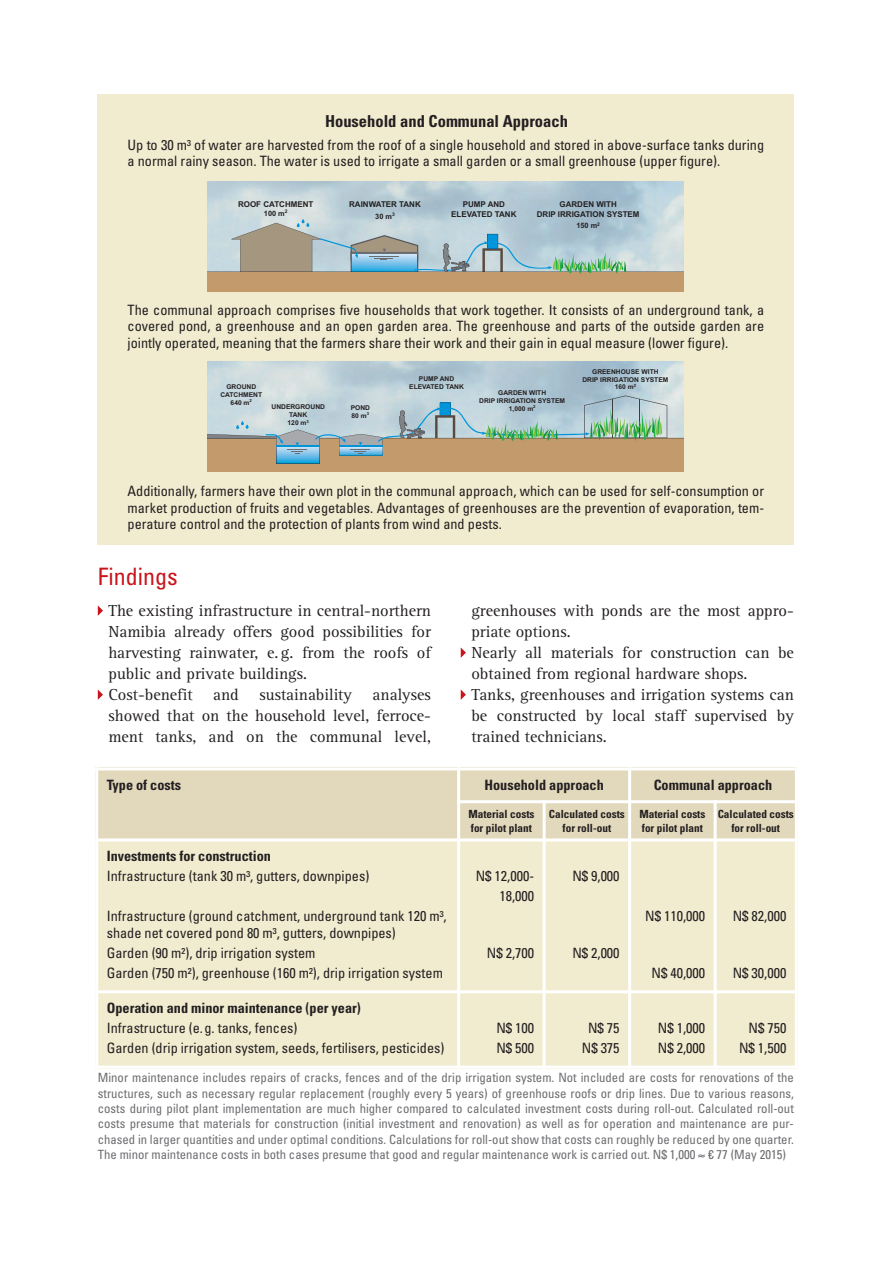
<style>
.page{position:relative;width:893px;height:1263px;background:#fff}
.page>*{position:absolute;margin:0;border:0;box-sizing:border-box;transform-origin:0 0}
.t1{font:condensed 24px "Univers";color:#ca141c}
.t2{font:16.5px/21px "Rotis Serif Pro";color:#231f20}
.t3{font:700 condensed 16.5px "Univers";color:#231f20}
.t4{font:condensed 14.25px/20.1px "Univers";color:#231f20}
.t5{font:700 condensed 14.25px "Univers";color:#231f20}
.t6{font:condensed 12.75px/15.3px "Univers";color:#6c6d70;text-align:justify}
.t7{font:700 condensed 11.25px/13.5px "Univers";color:#231f20}
.t8{font:700 7.95px/9.6px "Arial";color:#231f20;text-align:center}
.t9{font:700 7.35px "Arial";color:#231f20}
.t10{font:700 6.6px/7.9px "Arial";color:#231f20;text-align:center}
</style>
<div class="page">
<div style="left:98px;top:94px;width:696px;height:451px;background:#f1ecd0"></div>
<svg style="left:98px;top:605px;width:5px;height:11px"></svg>
<svg style="left:98px;top:689px;width:5px;height:11px"></svg>
<svg style="left:461px;top:648px;width:5px;height:10px"></svg>
<svg style="left:461px;top:690px;width:5px;height:10px"></svg>
<div style="left:95px;top:767px;width:364px;height:73px;background:#e2d8bc"></div>
<div style="left:460px;top:767px;width:170px;height:35px;background:#e2d8bc"></div>
<div style="left:630px;top:767px;width:166px;height:35px;background:#e2d8bc"></div>
<div style="left:459px;top:802px;width:85px;height:38px;background:#e2d8bc"></div>
<div style="left:544px;top:802px;width:86px;height:38px;background:#e2d8bc"></div>
<div style="left:630px;top:802px;width:85px;height:38px;background:#e2d8bc"></div>
<div style="left:715px;top:802px;width:83px;height:38px;background:#e2d8bc"></div>
<div style="left:95px;top:840px;width:364px;height:152px;background:#f1ecd0"></div>
<div style="left:459px;top:840px;width:85px;height:152px;background:#f1ecd0"></div>
<div style="left:544px;top:840px;width:86px;height:152px;background:#f1ecd0"></div>
<div style="left:630px;top:840px;width:85px;height:152px;background:#f1ecd0"></div>
<div style="left:715px;top:840px;width:83px;height:152px;background:#f1ecd0"></div>
<div style="left:95px;top:992px;width:364px;height:76px;background:#f1ecd0"></div>
<div style="left:459px;top:992px;width:85px;height:76px;background:#f1ecd0"></div>
<div style="left:544px;top:992px;width:86px;height:76px;background:#f1ecd0"></div>
<div style="left:630px;top:992px;width:85px;height:76px;background:#f1ecd0"></div>
<div style="left:715px;top:992px;width:83px;height:76px;background:#f1ecd0"></div>
<hr style="left:95px;top:767px;width:3px;height:301px;background:#fff">
<hr style="left:457px;top:767px;width:3px;height:301px;background:#fff">
<hr style="left:543px;top:800px;width:3px;height:268px;background:#fff">
<hr style="left:628px;top:767px;width:3px;height:301px;background:#fff">
<hr style="left:714px;top:800px;width:3px;height:268px;background:#fff">
<hr style="left:795px;top:767px;width:3px;height:301px;background:#fff">
<hr style="left:95px;top:767px;width:703px;height:3px;background:#fff">
<hr style="left:457px;top:800px;width:341px;height:3px;background:#fff">
<hr style="left:95px;top:838px;width:703px;height:3px;background:#fff">
<hr style="left:95px;top:990px;width:703px;height:3px;background:#fff">
<hr style="left:95px;top:1065px;width:703px;height:3px;background:#fff">
<img style="left:207px;top:181px;width:476px;height:38px">
<svg style="left:207px;top:219px;width:476px;height:73px"></svg>
<img style="left:207px;top:361px;width:476px;height:34px">
<svg style="left:207px;top:395px;width:476px;height:77px"></svg>
<p class="t3" style="left:325px;top:116px;width:244px">Household and Communal Approach</p>
<p class="t4" style="left:128px;top:137px;width:638px;line-height:16.5px">Up to 30 m³ of water are harvested from the roof of a single household and stored in above-surface tanks during a normal rainy season. The water is used to irrigate a small garden or a small greenhouse (upper figure).</p>
<p class="t8" style="left:238px;top:200px;width:77px">ROOF CATCHMENT</p>
<p class="t9" style="left:264px;top:208px;width:25px">100 m<sup>2</sup></p>
<p class="t8" style="left:349px;top:200px;width:73px">RAINWATER TANK</p>
<p class="t9" style="left:375px;top:211px;width:21px">30 m<sup>3</sup></p>
<p class="t8" style="left:451px;top:200px;width:67px">PUMP AND<br>ELEVATED TANK</p>
<p class="t8" style="left:537px;top:200px;width:104px">GARDEN WITH<br>DRIP IRRIGATION SYSTEM</p>
<p class="t9" style="left:576px;top:221px;width:25px">150 m<sup>2</sup></p>
<p class="t4" style="left:128px;top:302px;width:638px;line-height:16.5px;text-align:justify">The communal approach comprises five households that work together. It consists of an underground tank, a covered pond, a greenhouse and an open garden area. The greenhouse and parts of the outside garden are jointly operated, meaning that the farmers share their work and their gain in equal measure (lower figure).</p>
<p class="t10" style="left:220px;top:383px;width:43px">GROUND<br>CATCHMENT<br>640 m<sup>2</sup></p>
<p class="t10" style="left:272px;top:403px;width:55px">UNDERGROUND<br>TANK<br>120 m<sup>3</sup></p>
<p class="t10" style="left:351px;top:404px;width:21px;text-align:left">POND<br>80 m<sup>3</sup></p>
<p class="t10" style="left:409px;top:375px;width:56px">PUMP AND<br>ELEVATED TANK</p>
<p class="t10" style="left:479px;top:389px;width:87px">GARDEN WITH<br>DRIP IRRIGATION SYSTEM<br>1,000 m<sup>2</sup></p>
<p class="t10" style="left:582px;top:367px;width:87px">GREENHOUSE WITH<br>DRIP IRRIGATION SYSTEM<br>160 m<sup>2</sup></p>
<p class="t4" style="left:128px;top:484px;width:638px;line-height:16.5px;text-align:justify">Additionally, farmers have their own plot in the communal approach, which can be used for self-consumption or market production of fruits and vegetables. Advantages of greenhouses are the prevention of evaporation, tem&shy;perature control and the protection of plants from wind and pests.</p>
<h1 class="t1" style="left:98px;top:567px;width:81px">Findings</h1>
<p class="t2" style="left:108px;top:602px;width:324px">The existing infrastructure in central-northern Namibia already offers good possibilities for harvesting rainwater, e. g. from the roofs of public and private buildings.<br>Cost-benefit and sustainability analyses showed that on the household level, ferroce&shy;ment tanks, and on the communal level,</p>
<p class="t2" style="left:471px;top:602px;width:324px">greenhouses with ponds are the most appro&shy;priate options.<br>Nearly all materials for construction can be obtained from regional hardware shops.<br>Tanks, greenhouses and irrigation systems can be constructed by local staff supervised by trained technicians.</p>
<p class="t5" style="left:107px;top:779px;width:76px">Type of costs</p>
<p class="t5" style="left:484px;top:779px;width:121px">Household approach</p>
<p class="t5" style="left:654px;top:779px;width:120px">Communal approach</p>
<p class="t7" style="left:468px;top:809px;width:68px">Material costs for pilot plant</p>
<p class="t7" style="left:549px;top:809px;width:78px;text-align:center">Calculated costs for roll-out</p>
<p class="t7" style="left:639px;top:809px;width:68px">Material costs for pilot plant</p>
<p class="t7" style="left:718px;top:809px;width:78px;text-align:center">Calculated costs for roll-out</p>
<p class="t5" style="left:107px;top:850px;width:166px">Investments for construction</p>
<p class="t4" style="left:107px;top:867px;width:264px">Infrastructure (tank 30 m³, gutters, downpipes)</p>
<p class="t4" style="left:107px;top:908px;width:341px;line-height:17.1px">Infrastructure (ground catchment, underground tank 120 m³, shade net covered pond 80 m³, gutters, downpipes)</p>
<p class="t4" style="left:107px;top:944px;width:338px">Garden (90 m²), drip irrigation system<br>Garden (750 m²), greenhouse (160 m²), drip irrigation system</p>
<p class="t4" style="left:476px;top:867px;width:60px;text-align:right">N$ 12,000-<br>18,000</p>
<p class="t4" style="left:572px;top:867px;width:49px">N$ 9,000</p>
<p class="t4" style="left:645px;top:907px;width:61px">N$ 110,000</p>
<p class="t4" style="left:733px;top:907px;width:55px">N$ 82,000</p>
<p class="t4" style="left:572px;top:944px;width:49px">N$ 2,000</p>
<p class="t4" style="left:487px;top:944px;width:49px">N$ 2,700</p>
<p class="t4" style="left:651px;top:964px;width:55px">N$ 40,000</p>
<p class="t4" style="left:733px;top:964px;width:55px">N$ 30,000</p>
<p class="t5" style="left:107px;top:1002px;width:256px">Operation and minor maintenance (per year)</p>
<p class="t4" style="left:107px;top:1019px;width:339px">Infrastructure (e.g. tanks, fences)<br>Garden (drip irrigation system, seeds, fertilisers, pesticides)</p>
<p class="t4" style="left:496px;top:1019px;width:39px">N$ 100<br>N$ 500</p>
<p class="t4" style="left:582px;top:1019px;width:39px;text-align:center">N$ 75<br>N$ 375</p>
<p class="t4" style="left:658px;top:1019px;width:49px">N$ 1,000<br>N$ 2,000</p>
<p class="t4" style="left:739px;top:1019px;width:49px;text-align:right">N$ 750<br>N$ 1,500</p>
<p class="t6" style="left:98px;top:1071px;width:698px">Minor maintenance includes repairs of cracks, fences and of the drip irrigation system. Not included are costs for renovations of the structures, such as necessary regular replacement (roughly every 5 years) of greenhouse roofs or drip lines. Due to various reasons, costs during pilot plant implementation are much higher compared to calculated investment costs during roll-out. Calculated roll-out costs presume that materials for construction (initial investment and renovation) as well as for operation and maintenance are pur&shy;chased in larger quantities and under optimal conditions. Calculations for roll-out show that costs can roughly be reduced by one quarter.<br>The minor maintenance costs in both cases presume that good and regular maintenance work is carried out. N$ 1,000 ≈ € 77 (May 2015)</p>
</div>
